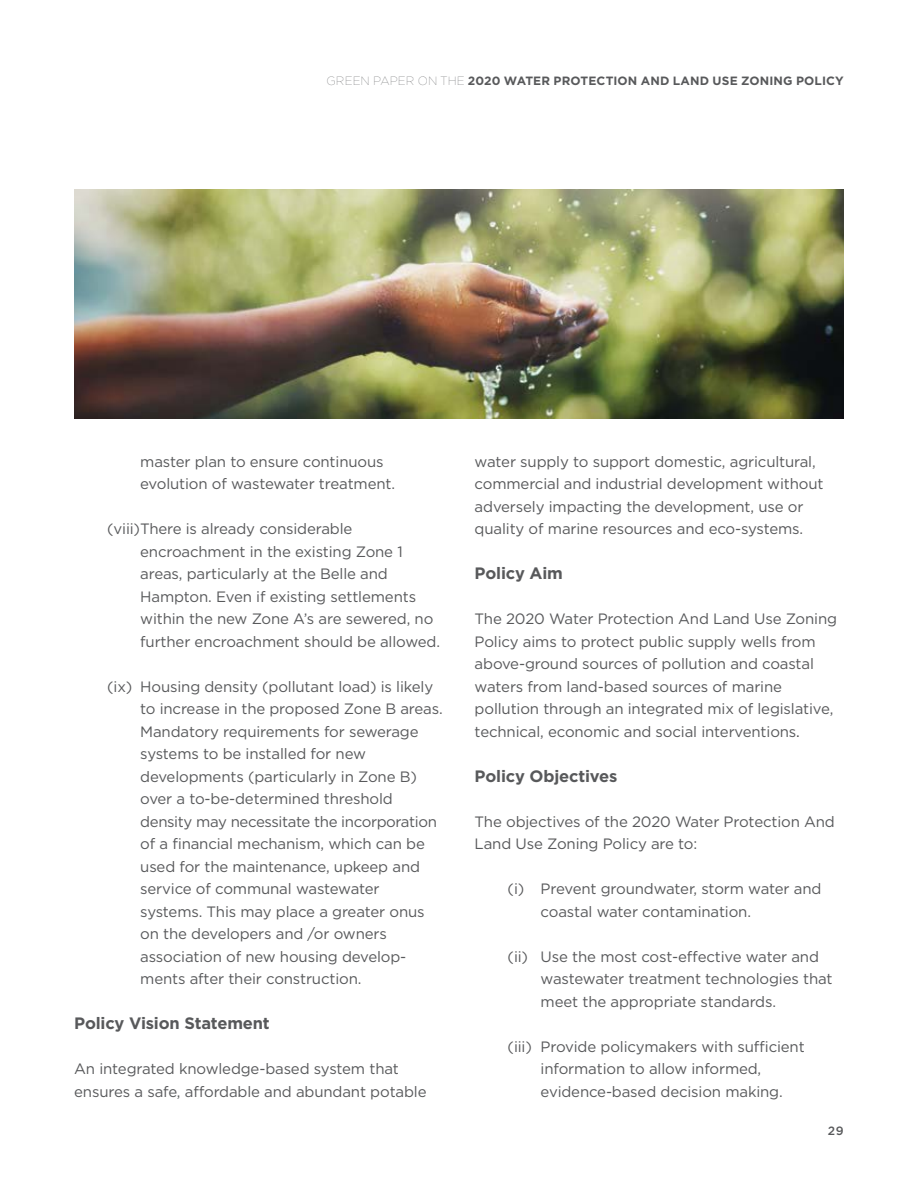
<style>
.page{position:relative;width:918px;height:1188px;background:#fff}
.page>*{position:absolute;margin:0;border:0;box-sizing:border-box;transform-origin:0 0}
.t1{font:700 16.5px "Gotham";letter-spacing:-.01em;color:#58595b}
.t2{font:15px/22.5px "Gotham";letter-spacing:-.01em;color:#58595b}
.t3{font:700 12px "Gotham";letter-spacing:.01em;color:#58595b}
.t4{font:500 12px "Gotham";color:#58595b}
.s1{font-weight:100}
.s2{color:#414042}
</style>
<div class="page">
<img style="left:74px;top:189px;width:770px;height:229px">
<p class="t3" style="left:326px;top:73px;width:519px"><span class="s1">GREEN PAPER ON THE</span> 2020 WATER PROTECTION AND LAND USE ZONING POLICY</p>
<p class="t2" style="left:140px;top:450px;width:256px">master plan to ensure continuous evolution of wastewater treatment.</p>
<p class="t2" style="left:140px;top:517px;width:301px;text-indent:-33px">(viii)There is already considerable encroachment in the existing Zone 1 areas, particularly at the Belle and Hampton. Even if existing settlements within the new Zone A’s are sewered, no further encroachment should be allowed.</p>
<p class="t2" style="left:140px;top:675px;width:304px;text-indent:-33px">(ix) Housing density (pollutant load) is likely to increase in the proposed Zone B areas.<br>Mandatory requirements for sewerage systems to be installed for new developments (particularly in Zone B) over a to-be-determined threshold density may necessitate the incorporation of a financial mechanism, which can be used for the maintenance, upkeep and service of communal wastewater systems. This may place a greater onus on the developers and /or owners association of new housing develop&shy;ments after their construction.</p>
<p class="t1" style="left:74px;top:1012px;width:197px">Policy Vision Statement</p>
<p class="t2" style="left:74px;top:1057px;width:354px">An integrated knowledge-based system that ensures a safe, affordable and abundant potable</p>
<p class="t2" style="left:475px;top:450px;width:350px">water supply to support domestic, agricultural, commercial and industrial development without adversely impacting the development, use or quality of marine resources and eco-systems.</p>
<p class="t1" style="left:475px;top:562px;width:90px">Policy Aim</p>
<p class="t2" style="left:475px;top:607px;width:364px">The 2020 Water Protection And Land Use Zoning Policy aims to protect public supply wells from above-ground sources of pollution and coastal waters from land-based sources of marine pollution through an integrated mix of legislative, technical, economic and social interventions<span class="s2">.</span></p>
<p class="t1" style="left:475px;top:765px;width:144px">Policy Objectives</p>
<p class="t2" style="left:475px;top:810px;width:362px">The objectives of the 2020 Water Protection And<br>Land Use Zoning Policy are to:</p>
<p class="t2" style="left:541px;top:877px;width:282px;text-indent:-33px">(i) Prevent groundwater, storm water and coastal water contamination.</p>
<p class="t2" style="left:541px;top:945px;width:294px;text-indent:-33px">(ii) Use the most cost-effective water and wastewater treatment technologies that meet the appropriate standards.</p>
<p class="t2" style="left:541px;top:1035px;width:266px;text-indent:-33px">(iii) Provide policymakers with sufficient information to allow informed, evidence-based decision making.</p>
<p class="t4" style="left:828px;top:1123px;width:17px">29</p>
</div>
